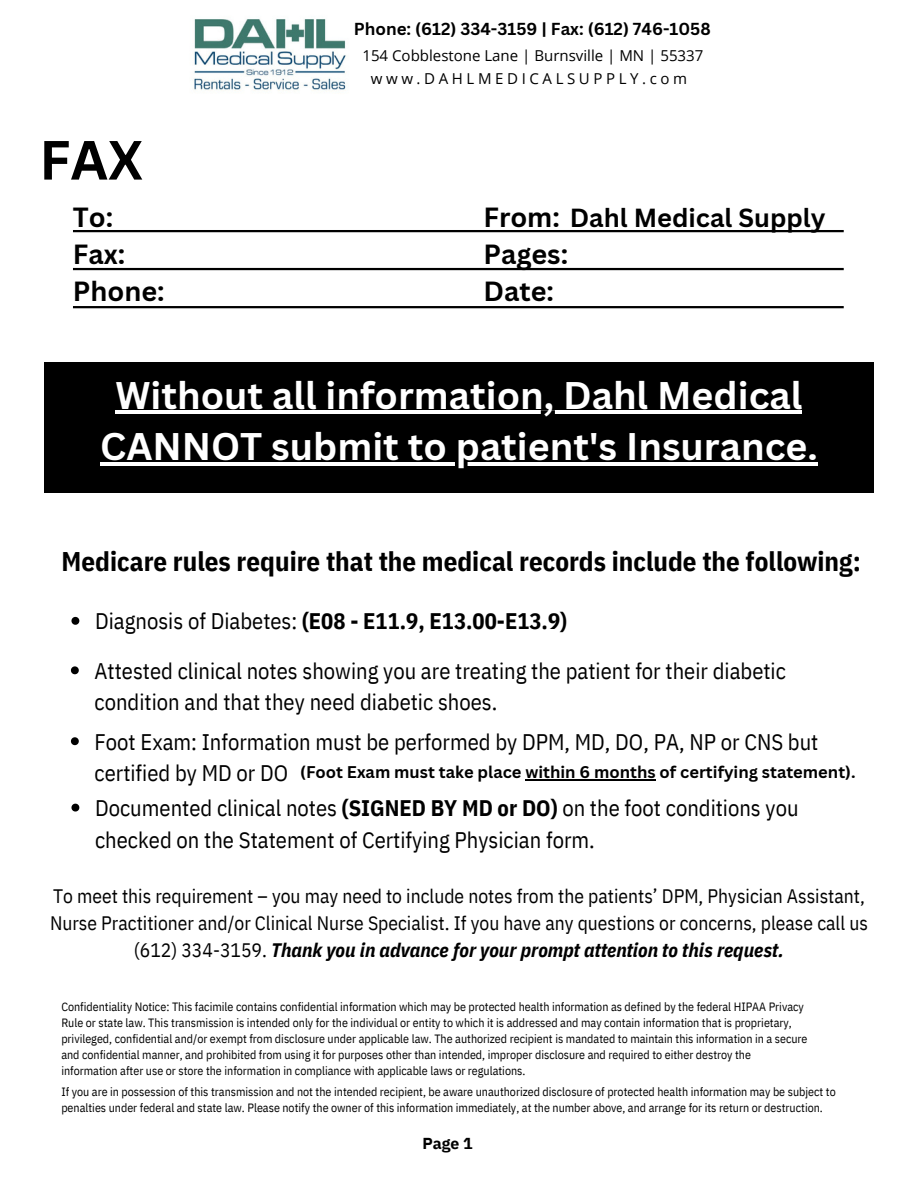
<style>
.page{position:relative;width:918px;height:1188px;background:#fff}
.page>*{position:absolute;margin:0;border:0;box-sizing:border-box;transform-origin:0 0}
.t1{font:700 54px "Canva Sans";color:#000}
.t2{font:700 37.5px "Canva Sans";color:#fff}
.t3{font:700 27px "IBM Plex Sans Cond";color:#000}
.t4{font:700 27px/37.2px "Canva Sans";color:#000}
.t5{font:700 25.5px "Canva Sans";color:#000}
.t6{font:22.5px/31.5px "IBM Plex Sans Cond";color:#000}
.t7{font:700 22.5px "IBM Plex Sans Cond";color:#000}
.t8{font:19.5px/27px "IBM Plex Sans Cond";color:#000;text-align:center}
.t9{font:700 16.95px "Canva Sans";color:#000}
.t10{font:700 16.5px "Canva Sans";color:#000}
.t11{font:700 15.9px "IBM Plex Sans";color:#000}
.t12{font:15px "Open Sans";color:#000}
.t13{font:15px "Open Sans";letter-spacing:.24em;color:#000}
.t14{font:12px/16px "IBM Plex Sans Cond";color:#000}
.s1{font-size:27px}
.s2{font-weight:400}
.s3{font-weight:700}
.s4{font-weight:700;font-style:italic}
</style>
<div class="page">
<hr style="left:73px;top:230px;width:771px;height:2px;background:#000">
<hr style="left:73px;top:268px;width:771px;height:2px;background:#000">
<hr style="left:73px;top:306px;width:771px;height:2px;background:#000">
<div style="left:44px;top:362px;width:830px;height:130px;background:#000"></div>
<svg style="left:71px;top:617px;width:8px;height:8px"></svg>
<svg style="left:71px;top:666px;width:8px;height:8px"></svg>
<svg style="left:71px;top:804px;width:8px;height:8px"></svg>
<svg style="left:71px;top:737px;width:8px;height:8px"></svg>
<hr style="left:116px;top:411px;width:686px;height:3px;background:#fff">
<hr style="left:100px;top:463px;width:718px;height:3px;background:#fff">
<hr style="left:525px;top:779px;width:131px;height:2px;background:#000">
<img style="left:194px;top:19px;width:152px;height:72px">
<h6 class="t1" style="left:39px;top:122px;width:105px">FAX</h6>
<p class="t4" style="left:73px;top:198px;width:93px">To:<br>Fax:<br>Phone:</p>
<h6 class="t9" style="left:354px;top:17px;width:358px">Phone: (612) 334-3159 | Fax: (612) 746-1058</h6>
<p class="t13" style="left:371px;top:68px;width:318px">www.DAHLMEDICALSUPPLY.com</p>
<p class="t12" style="left:362px;top:45px;width:343px">154 Cobblestone Lane | Burnsville | MN | 55337</p>
<p class="t5" style="left:483px;top:199px;width:344px"><span class="s1">From:</span> Dahl Medical Supply</p>
<p class="t4" style="left:483px;top:235px;width:86px">Pages:<br>Date:</p>
<p class="t2" style="left:116px;top:369px;width:688px">Without all information, Dahl Medical</p>
<p class="t2" style="left:100px;top:420px;width:719px">CANNOT submit to patient's Insurance.</p>
<h1 class="t3" style="left:62px;top:544px;width:801px">Medicare rules require that the medical records include the following:</h1>
<h3 class="t7" style="left:95px;top:606px;width:473px"><span class="s2">Diagnosis of Diabetes:</span> (E08 - E11.9, E13.00-E13.9)</h3>
<h3 class="t6" style="left:95px;top:655px;width:693px">Attested clinical notes showing you are treating the patient for their diabetic condition and that they need diabetic shoes.</h3>
<h2 class="t6" style="left:95px;top:725px;width:725px">Foot Exam: Information must be performed by DPM, MD, DO, PA, NP or CNS but certified by MD or DO</h2>
<p class="t10" style="left:300px;top:761px;width:557px">(Foot Exam must take place within 6 months of certifying statement).</p>
<h3 class="t6" style="left:95px;top:792px;width:705px">Documented clinical notes <span class="s3">(SIGNED BY MD or DO)</span> on the foot conditions you checked on the Statement of Certifying Physician form.</h3>
<h3 class="t8" style="left:50px;top:882px;width:819px">To meet this requirement – you may need to include notes from the patients’ DPM, Physician Assistant,<br>Nurse Practitioner and/or Clinical Nurse Specialist. If you have any questions or concerns, please call us (612) 334-3159. <span class="s4">Thank you in advance for your prompt attention to this request.</span></h3>
<p class="t14" style="left:61px;top:998px;width:744px">Confidentiality Notice: This facimile contains confidential information which may be protected health information as defined by the federal HIPAA Privacy</p>
<p class="t14" style="left:61px;top:1014px;width:732px">Rule or state law. This transmission is intended only for the individual or entity to which it is addressed and may contain information that is proprietary,</p>
<p class="t14" style="left:61px;top:1030px;width:748px">privileged, confidential and/or exempt from disclosure under applicable law. The authorized recipient is mandated to maintain this information in a secure</p>
<h6 class="t14" style="left:61px;top:1046px;width:691px">and confidential manner, and prohibited from using it for purposes other than intended, improper disclosure and required to either destroy the</h6>
<p class="t14" style="left:61px;top:1062px;width:466px">information after use or store the information in compliance with applicable laws or regulations.</p>
<h5 class="t14" style="left:61px;top:1084px;width:776px">If you are in possession of this transmission and not the intended recipient, be aware unauthorized disclosure of protected health information may be subject to penalties under federal and state law. Please notify the owner of this information immediately, at the number above, and arrange for its return or destruction.</h5>
<p class="t11" style="left:422px;top:1133px;width:52px">Page 1</p>
</div>
